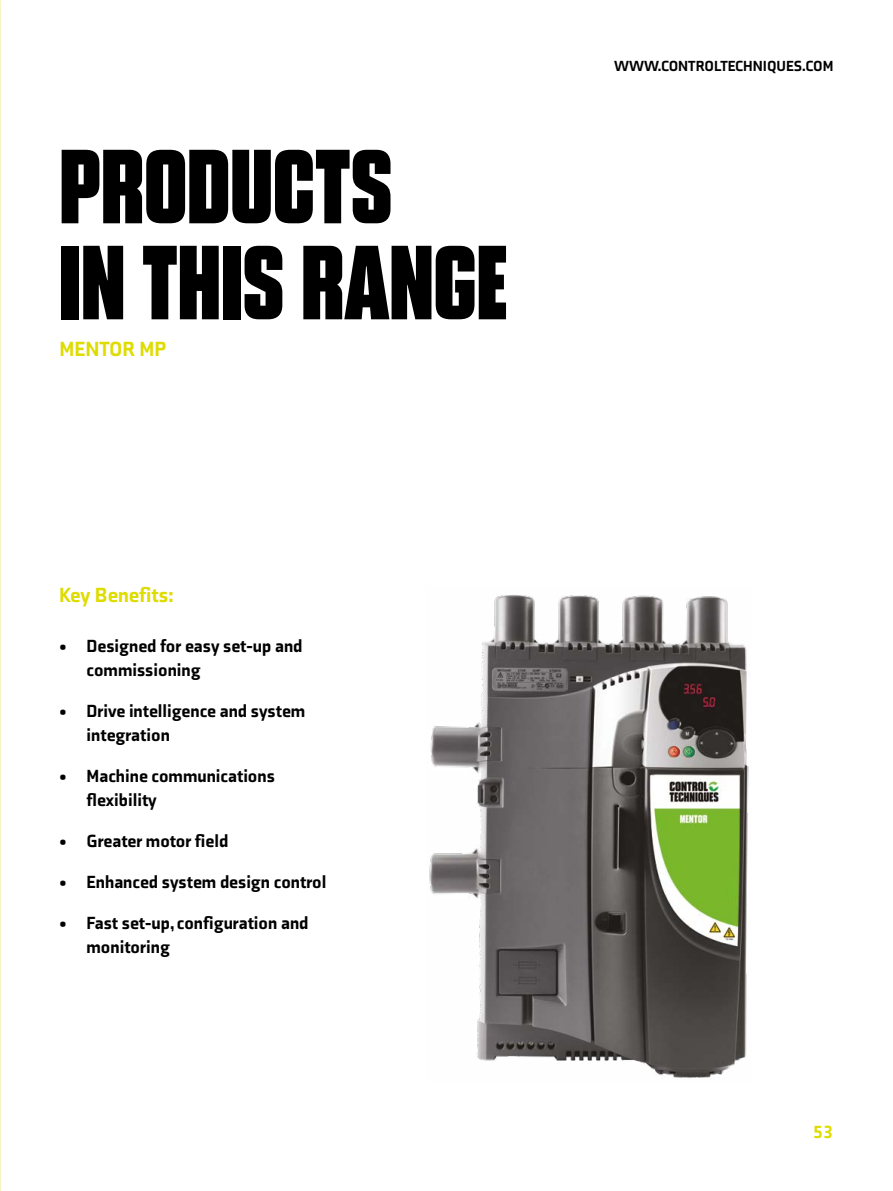
<style>
.page{position:relative;width:893px;height:1191px;background:#fff}
.page>*{position:absolute;margin:0;border:0;box-sizing:border-box;transform-origin:0 0}
.t1{font:105px/96px "Blunt Con";color:#000}
.t2{font:900 21px "Axia";color:#dedc00}
.t3{font:900 18px/24px "Axia";color:#000}
.t4{font:900 18px "Axia";color:#dedc00}
.t5{font:900 15px "Axia";color:#000}
</style>
<div class="page">
<svg style="left:0;top:150px;width:1px;height:979px"></svg>
<img style="left:429px;top:595px;width:320px;height:483px">
<h1 class="t1" style="left:60px;top:140px;width:449px">PRODUCTS<br>IN THIS RANGE</h1>
<p class="t2" style="left:60px;top:336px;width:108px">MENTOR MP</p>
<p class="t2" style="left:60px;top:582px;width:115px">Key Benefits:</p>
<p class="t3" style="left:87px;top:634px;width:217px;text-indent:-27px">• Designed for easy set-up and commissioning</p>
<p class="t3" style="left:87px;top:699px;width:220px;text-indent:-27px">• Drive intelligence and system integration</p>
<p class="t3" style="left:87px;top:764px;width:190px;text-indent:-27px">• Machine communications flexibility</p>
<p class="t3" style="left:60px;top:829px;width:170px">• Greater motor field</p>
<p class="t3" style="left:60px;top:870px;width:268px">• Enhanced system design control</p>
<p class="t3" style="left:87px;top:911px;width:223px;text-indent:-27px">• Fast set-up, configuration and monitoring</p>
<p class="t5" style="left:614px;top:56px;width:221px">WWW.CONTROLTECHNIQUES.COM</p>
<p class="t4" style="left:813px;top:1121px;width:22px">53</p>
</div>
